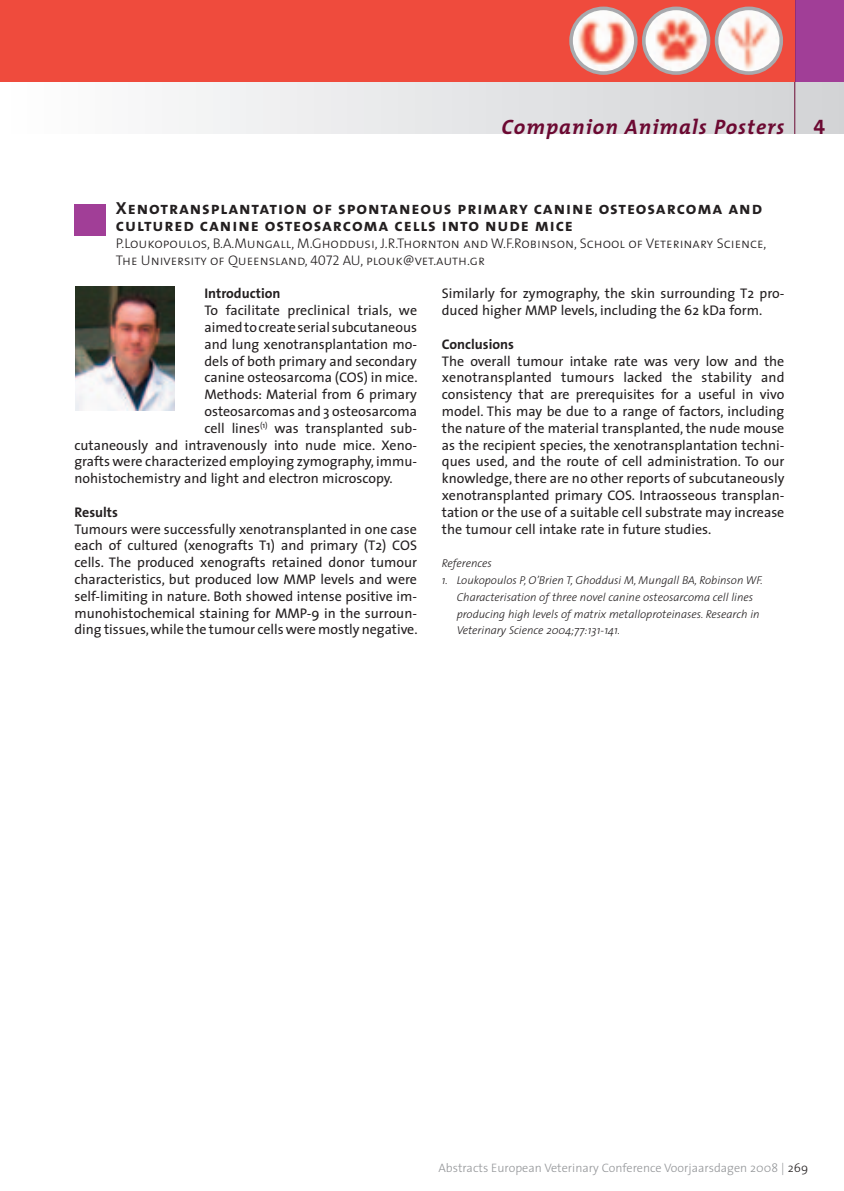
<style>
.page{position:relative;width:844px;height:1191px;background:#fff}
.page>*{position:absolute;margin:0;border:0;box-sizing:border-box;transform-origin:0 0}
.t1{font:italic 700 21px "The Mix";letter-spacing:.05em;color:#6c0932}
.t2{font:21px "The Mix Bold Caps";color:#6c0932}
.t3{font:17.5px/16.8px "The Sans Bold Caps";letter-spacing:.05em;color:#231f20}
.t4{font:14px/16.8px "The Sans";color:#231f20;text-align:justify}
.t5{font:14px/16.8px "The Sans Light Caps";color:#231f20}
.t6{font:700 14px "The Sans";color:#231f20}
.t7{font:300 12.25px "The Sans";color:#939598}
.t8{font:italic 300 11.38px/16.8px "The Sans";color:#231f20}
.s1{color:#231f20}
</style>
<div class="page">
<div style="left:0;top:0;width:843px;height:134px;background:linear-gradient(to right,#fefefe,#d1d2d5)"></div>
<div style="left:794px;top:0;width:49px;height:82px;background:#a13e97"></div>
<hr style="left:794px;top:0;width:1px;height:134px;background:#6c0932">
<div style="left:0;top:0;width:794px;height:82px;background:#ef4b3d"></div>
<img style="left:572px;top:8px;width:63px;height:65px">
<div style="left:569px;top:7px;width:68px;height:68px;border:4px solid #a8a9ad;border-radius:50%"></div>
<img style="left:646px;top:8px;width:62px;height:65px">
<div style="left:641px;top:7px;width:69px;height:68px;border:4px solid #a8a9ad;border-radius:50%"></div>
<img style="left:719px;top:8px;width:62px;height:65px">
<div style="left:714px;top:7px;width:68px;height:68px;border:4px solid #a8a9ad;border-radius:50%"></div>
<div style="left:74px;top:204px;width:32px;height:32px;background:#a13e97"></div>
<img style="left:75px;top:287px;width:99px;height:124px">
<h1 class="t1" style="left:501px;top:109px;width:284px">Companion Animals Posters</h1>
<h1 class="t2" style="left:813px;top:109px;width:13px">4</h1>
<p class="t3" style="left:116px;top:199px;width:647px">Xenotransplantation of spontaneous primary canine osteosarcoma and cultured canine osteosarcoma cells into nude mice</p>
<p class="t5" style="left:116px;top:234px;width:652px">P.Loukopoulos, B.A.Mungall, M.Ghoddusi, J.R.Thornton and W.F.Robinson, School of Veterinary Science,<br>The University of Queensland, 4072 AU, plouk@vet.auth.gr</p>
<p class="t4" style="left:441px;top:285px;width:344px">Similarly for zymography, the skin surrounding T2 pro&shy;duced higher MMP levels, including the 62 kDa form.</p>
<p class="t6" style="left:441px;top:332px;width:74px">Conclusions</p>
<p class="t4" style="left:441px;top:352px;width:344px">The overall tumour intake rate was very low and the xenotransplanted tumours lacked the stability and consistency that are prerequisites for a useful in vivo model. This may be due to a range of factors, including the nature of the material transplanted, the nude mouse as the recipient species, the xenotransplantation techni&shy;ques used, and the route of cell administration. To our knowledge, there are no other reports of subcutaneously xenotransplanted primary COS. Intraosseous transplan&shy;tation or the use of a suitable cell substrate may increase the tumour cell intake rate in future studies.</p>
<p class="t8" style="left:441px;top:554px;width:52px">References</p>
<p class="t8" style="left:456px;top:571px;width:307px;text-indent:-15px">1. Loukopoulos P, O’Brien T, Ghoddusi M, Mungall BA, Robinson WF.<br>Characterisation of three novel canine osteosarcoma cell lines producing high levels of matrix metalloproteinases. Research in Veterinary Science 2004;77:131-141.</p>
<p class="t6" style="left:204px;top:282px;width:78px">Introduction</p>
<p class="t4" style="left:204px;top:301px;width:214px">To facilitate preclinical trials, we</p>
<p class="t4" style="left:204px;top:318px;width:214px">aimed to create serial subcutaneous</p>
<p class="t4" style="left:204px;top:335px;width:214px">and lung xenotransplantation mo-</p>
<p class="t4" style="left:204px;top:352px;width:214px">dels of both primary and secondary</p>
<p class="t4" style="left:204px;top:369px;width:215px">canine osteosarcoma (COS) in mice.</p>
<p class="t4" style="left:204px;top:385px;width:214px">Methods: Material from 6 primary</p>
<p class="t4" style="left:204px;top:402px;width:214px">osteosarcomas and 3 osteosarcoma</p>
<p class="t4" style="left:204px;top:419px;width:214px">cell lines<sup>(1)</sup> was transplanted sub-</p>
<p class="t4" style="left:74px;top:436px;width:344px">cutaneously and intravenously into nude mice. Xeno-</p>
<p class="t4" style="left:74px;top:453px;width:344px">grafts were characterized employing zymography, immu-</p>
<p class="t4" style="left:74px;top:469px;width:319px">nohistochemistry and light and electron microscopy.</p>
<p class="t6" style="left:74px;top:500px;width:45px">Results</p>
<p class="t4" style="left:74px;top:520px;width:344px">Tumours were successfully xenotransplanted in one case each of cultured (xenografts T1) and primary (T2) COS cells. The produced xenografts retained donor tumour characteristics, but produced low MMP levels and were self-limiting in nature. Both showed intense positive im&shy;munohistochemical staining for MMP-9 in the surroun&shy;ding tissues, while the tumour cells were mostly negative.</p>
<p class="t7" style="left:438px;top:1158px;width:371px">Abstracts European Veterinary Conference Voorjaarsdagen 2008 | <span class="s1">269</span></p>
</div>
